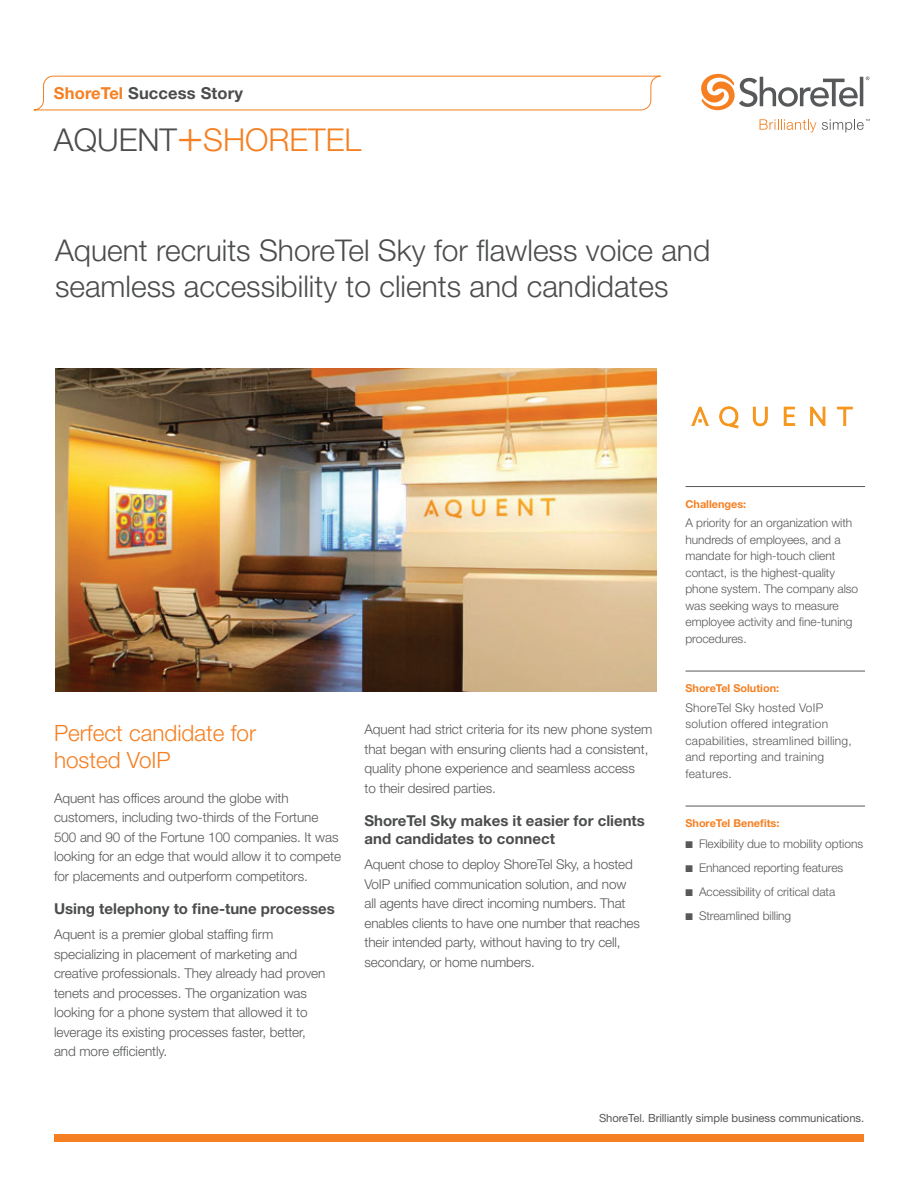
<style>
.page{position:relative;width:918px;height:1188px;background:#fff}
.page>*{position:absolute;margin:0;border:0;box-sizing:border-box;transform-origin:0 0}
.t1{font:300 31.5px "Helvetica Neue LT Std";color:#f57f21}
.t2{font:300 30px/36px "Helvetica Neue LT Std";color:#4b4c4d}
.t3{font:300 22.5px/27px "Helvetica Neue LT Std";color:#f57f21}
.t4{font:700 16.5px "Helvetica Neue LT Std";letter-spacing:.01em;color:#4b4c4d}
.t5{font:700 15px/18px "Helvetica Neue LT Std";color:#4b4c4d}
.t6{font:300 13.5px/19.5px "Helvetica Neue LT Std";letter-spacing:-.005em;color:#57585a}
.t7{font:300 12px/16.5px "Helvetica Neue LT Std";letter-spacing:-.005em;color:#57585a}
.t8{font:300 12px/16.5px "Helvetica Neue LT Std";letter-spacing:.02em;color:#57585a}
.t9{font:11.25px "Helvetica Neue LT Std";letter-spacing:-.005em;color:#57585a}
.t10{font:700 10.8px "Helvetica Neue LT Std";color:#f57f21}
.s1{color:#f57f21}
.s2{color:#4b4c4d}
.s3{font-size:43.5px}
</style>
<div class="page">
<div style="left:54px;top:1134px;width:810px;height:7px;background:#f57f21"></div>
<img style="left:55px;top:368px;width:602px;height:323px">
<hr style="left:686px;top:486px;width:179px;height:1px;background:#57585a">
<hr style="left:686px;top:671px;width:179px;height:1px;background:#57585a">
<hr style="left:686px;top:806px;width:179px;height:1px;background:#57585a">
<img style="left:691px;top:406px;width:162px;height:23px">
<svg style="left:701px;top:74px;width:168px;height:36px"></svg>
<svg style="left:760px;top:119px;width:56px;height:13px"></svg>
<svg style="left:822px;top:119px;width:48px;height:13px"></svg>
<svg style="left:33px;top:76px;width:628px;height:34px"></svg>
<p class="t4" style="left:54px;top:83px;width:190px"><span class="s1">ShoreTel</span> Success Story</p>
<h1 class="t1" style="left:54px;top:120px;width:309px"><span class="s2">AQUENT</span><span class="s3">+</span>SHORETEL</h1>
<h2 class="t2" style="left:55px;top:232px;width:657px">Aquent recruits ShoreTel Sky for flawless voice and seamless accessibility to clients and candidates</h2>
<h3 class="t3" style="left:54px;top:719px;width:204px">Perfect candidate for hosted VoIP</h3>
<p class="t6" style="left:54px;top:788px;width:289px">Aquent has offices around the globe with customers, including two-thirds of the Fortune 500 and 90 of the Fortune 100 companies. It was looking for an edge that would allow it to compete for placements and outperform competitors.</p>
<p class="t5" style="left:54px;top:900px;width:282px">Using telephony to fine-tune processes</p>
<p class="t6" style="left:54px;top:924px;width:273px">Aquent is a premier global staffing firm specializing in placement of marketing and creative professionals. They already had proven tenets and processes. The organization was looking for a phone system that allowed it to leverage its existing processes faster, better, and more efficiently.</p>
<p class="t6" style="left:364px;top:719px;width:289px">Aquent had strict criteria for its new phone system that began with ensuring clients had a consistent, quality phone experience and seamless access<br>to their desired parties.</p>
<p class="t5" style="left:364px;top:812px;width:282px">ShoreTel Sky makes it easier for clients and candidates to connect</p>
<p class="t6" style="left:364px;top:854px;width:277px">Aquent chose to deploy ShoreTel Sky, a hosted VoIP unified communication solution, and now all agents have direct incoming numbers. That enables clients to have one number that reaches their intended party, without having to try cell, secondary, or home numbers.</p>
<p class="t10" style="left:686px;top:497px;width:62px">Challenges:</p>
<p class="t7" style="left:686px;top:515px;width:174px">A priority for an organization with hundreds of employees, and a mandate for high-touch client contact, is the highest-quality phone system. The company also was seeking ways to measure employee activity and fine-tuning procedures.</p>
<p class="t10" style="left:686px;top:682px;width:95px">ShoreTel Solution:</p>
<p class="t8" style="left:686px;top:699px;width:168px">ShoreTel Sky hosted VoIP solution offered integration capabilities, streamlined billing, and reporting and training features.</p>
<p class="t10" style="left:686px;top:817px;width:95px">ShoreTel Benefits:</p>
<p class="t7" style="left:686px;top:836px;width:179px">■ Flexibility due to mobility options</p>
<p class="t7" style="left:686px;top:860px;width:159px">■ Enhanced reporting features</p>
<p class="t7" style="left:686px;top:884px;width:151px">■ Accessibility of critical data</p>
<p class="t7" style="left:686px;top:908px;width:107px">■ Streamlined billing</p>
<p class="t9" style="left:599px;top:1111px;width:267px">ShoreTel. Brilliantly simple business communications.</p>
</div>
